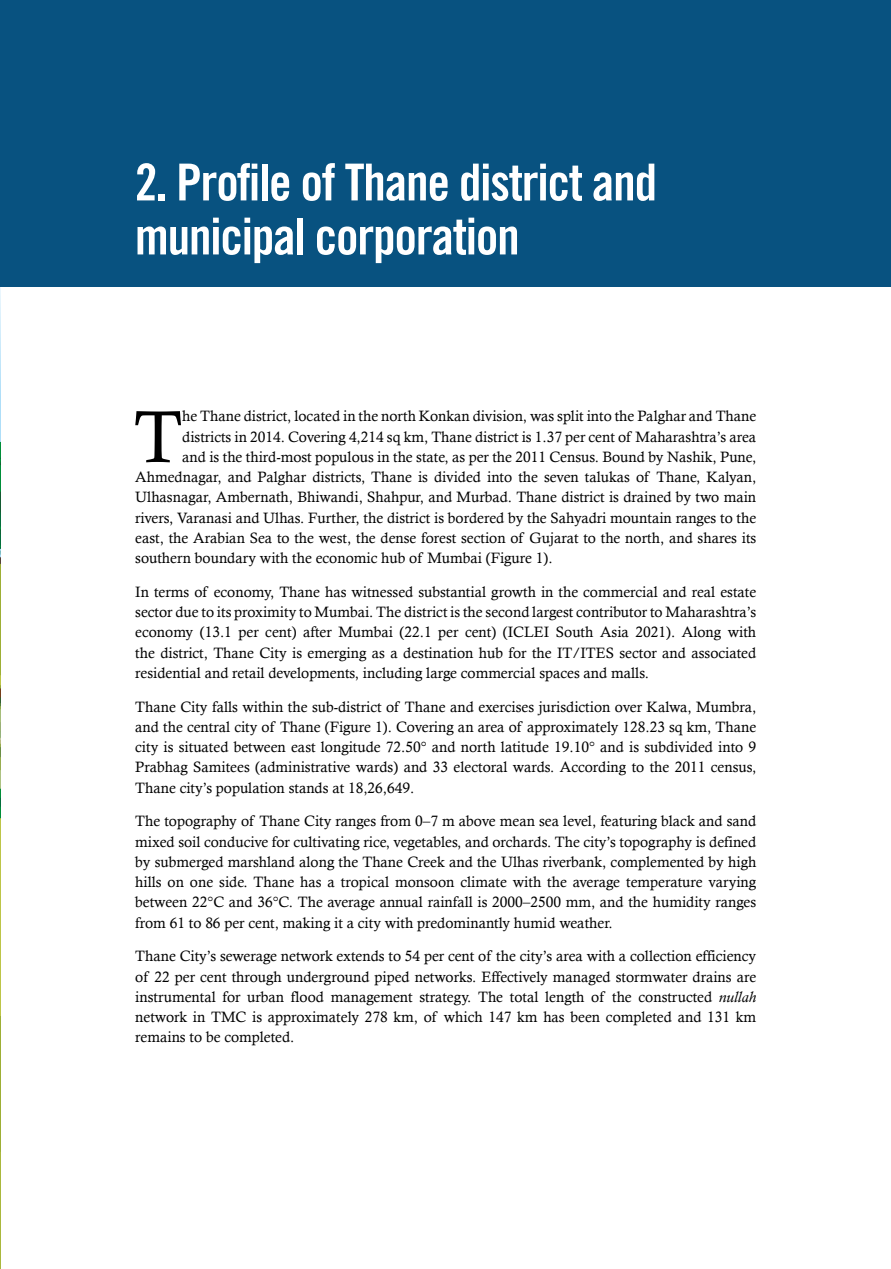
<style>
.page{position:relative;width:891px;height:1269px;background:#fff}
.page>*{position:absolute;margin:0;border:0;box-sizing:border-box;transform-origin:0 0}
.t1{font:73.95px "Calisto";color:#000}
.t2{font:51px/54px "Trade Gothic LT Std Bd Cn 20";letter-spacing:-.025em;color:#fff}
.t3{font:15px/20.2px "Calisto";color:#000;text-align:justify}
.s1{font-style:italic}
</style>
<div class="page">
<svg style="left:0;top:287px;width:1px;height:982px"></svg>
<div style="left:0;top:0;width:891px;height:287px;background:#085280"></div>
<h2 class="t2" style="left:135px;top:155px;width:524px">2. Profile of Thane district and municipal corporation</h2>
<h1 class="t1" style="left:134px;top:394px;width:50px">T</h1>
<p class="t3" style="left:182px;top:406px;width:576px">he Thane district, located in the north Konkan division, was split into the Palghar and Thane</p>
<p class="t3" style="left:182px;top:426px;width:576px">districts in 2014. Covering 4,214 sq km, Thane district is 1.37 per cent of Maharashtra’s area</p>
<p class="t3" style="left:182px;top:447px;width:576px">and is the third-most populous in the state, as per the 2011 Census. Bound by Nashik, Pune,</p>
<p class="t3" style="left:135px;top:467px;width:623px">Ahmednagar, and Palghar districts, Thane is divided into the seven talukas of Thane, Kalyan,</p>
<p class="t3" style="left:135px;top:487px;width:622px">Ulhasnagar, Ambernath, Bhiwandi, Shahpur, and Murbad. Thane district is drained by two main</p>
<p class="t3" style="left:135px;top:507px;width:623px">rivers, Varanasi and Ulhas. Further, the district is bordered by the Sahyadri mountain ranges to the</p>
<p class="t3" style="left:135px;top:528px;width:623px">east, the Arabian Sea to the west, the dense forest section of Gujarat to the north, and shares its</p>
<p class="t3" style="left:135px;top:548px;width:419px">southern boundary with the economic hub of Mumbai (Figure 1).</p>
<p class="t3" style="left:135px;top:582px;width:623px">In terms of economy, Thane has witnessed substantial growth in the commercial and real estate sector due to its proximity to Mumbai. The district is the second largest contributor to Maharashtra’s economy (13.1 per cent) after Mumbai (22.1 per cent) (ICLEI South Asia 2021). Along with the district, Thane City is emerging as a destination hub for the IT/ITES sector and associated residential and retail developments, including large commercial spaces and malls.</p>
<p class="t3" style="left:135px;top:696px;width:623px">Thane City falls within the sub-district of Thane and exercises jurisdiction over Kalwa, Mumbra, and the central city of Thane (Figure 1). Covering an area of approximately 128.23 sq km, Thane city is situated between east longitude 72.50° and north latitude 19.10° and is subdivided into 9<br>Prabhag Samitees (administrative wards) and 33 electoral wards. According to the 2011 census, Thane city’s population stands at 18,26,649.</p>
<p class="t3" style="left:135px;top:811px;width:623px">The topography of Thane City ranges from 0–7 m above mean sea level, featuring black and sand mixed soil conducive for cultivating rice, vegetables, and orchards. The city’s topography is defined by submerged marshland along the Thane Creek and the Ulhas riverbank, complemented by high hills on one side. Thane has a tropical monsoon climate with the average temperature varying between 22°C and 36°C. The average annual rainfall is 2000–2500 mm, and the humidity ranges from 61 to 86 per cent, making it a city with predominantly humid weather.</p>
<p class="t3" style="left:135px;top:946px;width:623px">Thane City’s sewerage network extends to 54 per cent of the city’s area with a collection efficiency of 22 per cent through underground piped networks. Effectively managed stormwater drains are instrumental for urban flood management strategy. The total length of the constructed <span class="s1">nullah </span>network in TMC is approximately 278 km, of which 147 km has been completed and 131 km remains to be completed.</p>
</div>
